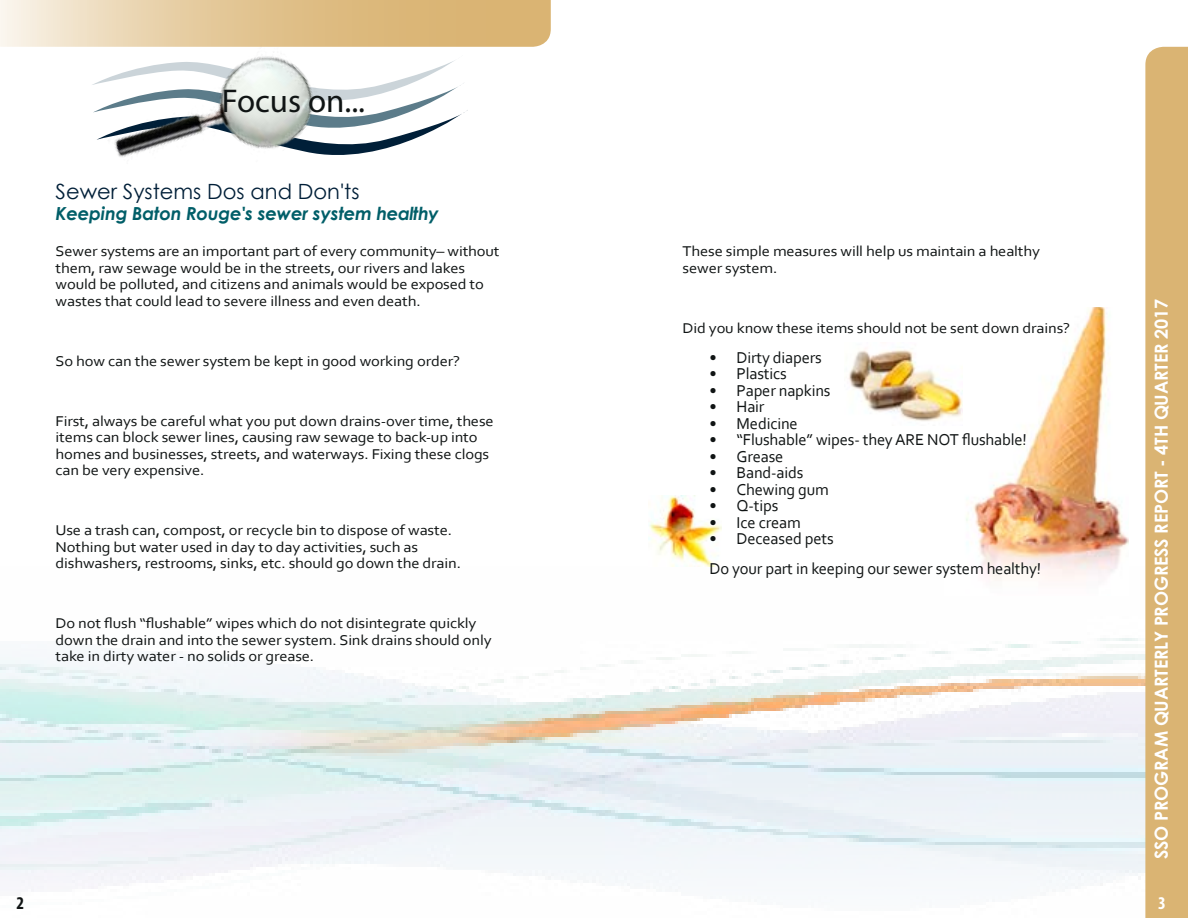
<style>
.page{position:relative;width:1188px;height:918px;background:#fff}
.page>*{position:absolute;margin:0;border:0;box-sizing:border-box;transform-origin:0 0}
.t1{font:33px "Myriad Pro";color:#101414}
.t2{font:21px "Century Gothic";color:#001f38}
.t3{font:700 18px "Century Gothic";letter-spacing:-.01em;color:#fff}
.t4{font:italic 700 18px "Century Gothic";letter-spacing:-.01em;color:#005e68}
.t5{font:700 condensed 18px "Myriad Pro";color:#101414}
.t6{font:700 condensed 18px "Myriad Pro";color:#fff}
.t7{font:16.5px/30px "Corbel";letter-spacing:-.01em;color:#101414}
.t8{font:14.85px/16.5px "Corbel";letter-spacing:-.01em;color:#101414;scale:1.11 1}
</style>
<div class="page">
<img style="left:0;top:566px;width:1145px;height:325px">
<div style="left:1145px;top:47px;width:43px;height:871px;background:#dab473"></div>
<svg style="left:0;top:0;width:551px;height:47px"></svg>
<svg style="left:92px;top:60px;width:376px;height:95px"></svg>
<img style="left:103px;top:11px;width:230px;height:146px">
<img style="left:945px;top:307px;width:183px;height:288px">
<img style="left:848px;top:342px;width:114px;height:84px">
<img style="left:648px;top:495px;width:74px;height:71px">
<h1 class="t1" style="left:222px;top:80px;width:145px">Focus on...</h1>
<h2 class="t2" style="left:56px;top:177px;width:305px">Sewer Systems Dos and Don'ts</h2>
<p class="t4" style="left:56px;top:200px;width:385px">Keeping Baton Rouge's sewer system healthy</p>
<p class="t8" style="left:56px;top:243px;width:402px">Sewer systems are an important part of every community– without them, raw sewage would be in the streets, our rivers and lakes would be polluted, and citizens and animals would be exposed to wastes that could lead to severe illness and even death.</p>
<p class="t8" style="left:56px;top:352px;width:366px">So how can the sewer system be kept in good working order?</p>
<p class="t8" style="left:56px;top:412px;width:396px">First, always be careful what you put down drains-over time, these items can block sewer lines, causing raw sewage to back-up into homes and businesses, streets, and waterways. Fixing these clogs can be very expensive.</p>
<p class="t8" style="left:56px;top:522px;width:367px">Use a trash can, compost, or recycle bin to dispose of waste.<br>Nothing but water used in day to day activities, such as dishwashers, restrooms, sinks, etc. should go down the drain.</p>
<p class="t8" style="left:56px;top:615px;width:394px">Do not flush “flushable” wipes which do not disintegrate quickly down the drain and into the sewer system. Sink drains should only take in dirty water - no solids or grease.</p>
<p class="t8" style="left:683px;top:243px;width:324px">These simple measures will help us maintain a healthy sewer system.</p>
<p class="t8" style="left:683px;top:319px;width:351px">Did you know these items should not be sent down drains?</p>
<p class="t7" style="left:710px;top:342px;width:114px">• Dirty diapers</p>
<p class="t7" style="left:710px;top:358px;width:79px">• Plastics</p>
<p class="t7" style="left:710px;top:375px;width:123px">• Paper napkins</p>
<p class="t7" style="left:710px;top:391px;width:56px">• Hair</p>
<p class="t7" style="left:710px;top:408px;width:90px">• Medicine</p>
<p class="t7" style="left:710px;top:424px;width:319px">• “Flushable” wipes- they ARE NOT flushable!</p>
<p class="t7" style="left:710px;top:441px;width:75px">• Grease</p>
<p class="t7" style="left:710px;top:457px;width:95px">• Band-aids</p>
<p class="t7" style="left:710px;top:474px;width:121px">• Chewing gum</p>
<p class="t7" style="left:710px;top:490px;width:70px">• Q-tips</p>
<p class="t7" style="left:710px;top:507px;width:93px">• Ice cream</p>
<p class="t7" style="left:710px;top:523px;width:333px">• Deceased pets<br>Do your part in keeping our sewer system healthy!</p>
<p class="t3" style="left:1148px;top:859px;width:561px;rotate:-90deg">SSO PROGRAM QUARTERLY PROGRESS REPORT - 4TH QUARTER 2017</p>
<p class="t5" style="left:17px;top:891px;width:9px">2</p>
<p class="t6" style="left:1158px;top:892px;width:9px">3</p>
</div>
